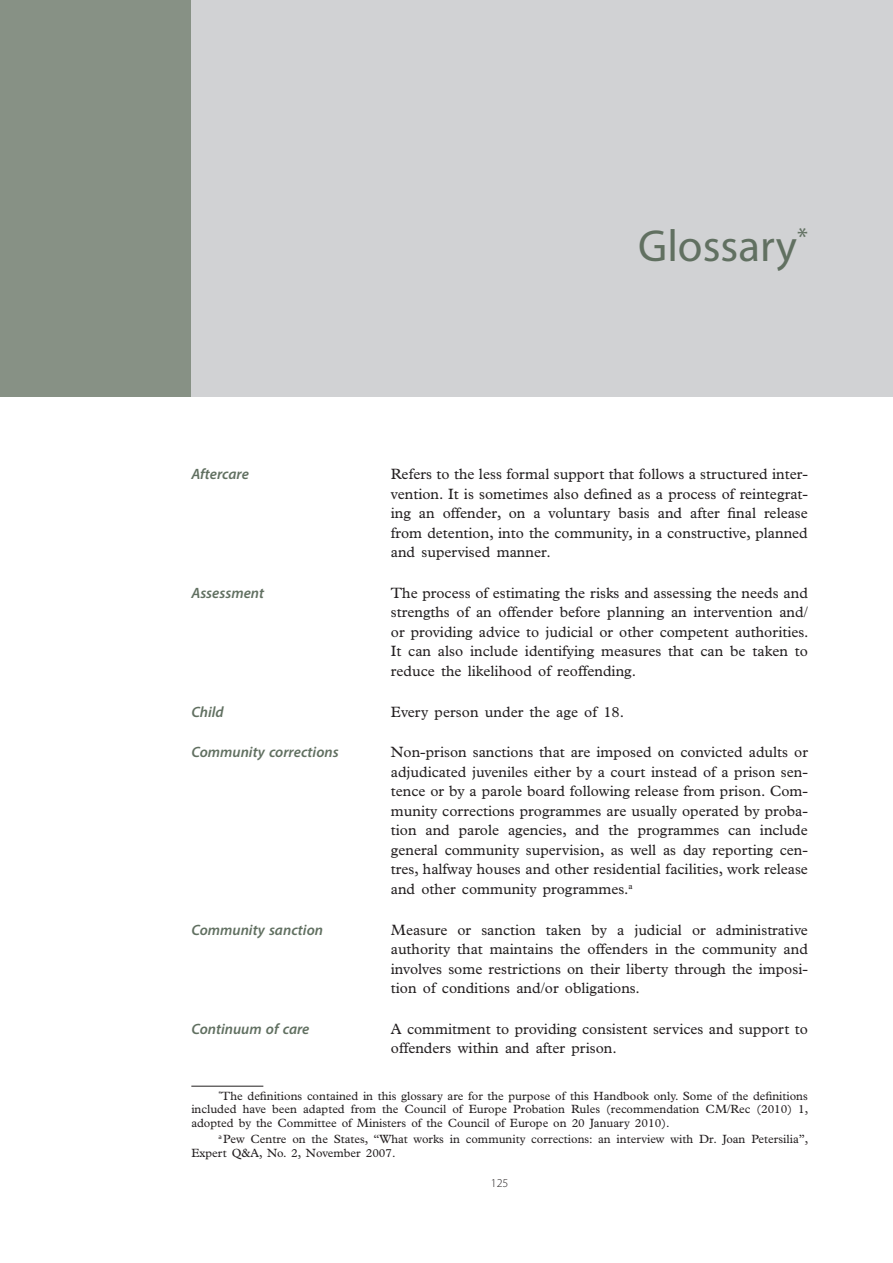
<style>
.page{position:relative;width:893px;height:1263px;background:#fff}
.page>*{position:absolute;margin:0;border:0;box-sizing:border-box;transform-origin:0 0}
.t1{font:45px "Myriad Pro";color:#617061}
.t2{font:15px/19.5px "Plantin Std";color:#231f20;text-align:justify}
.t3{font:italic 600 15px "Myriad Pro";color:#617061}
.t4{font:12px/13.5px "Plantin Std";color:#231f20;text-align:justify}
.t5{font:300 12px "Myriad Pro";color:#231f20}
</style>
<div class="page">
<div style="left:0;top:0;width:200px;height:396px;background:#879185"></div>
<div style="left:191px;top:0;width:702px;height:396px;background:#d1d2d4"></div>
<hr style="left:0;top:45px;width:1px;height:36px;background:#cbcfc9">
<hr style="left:191px;top:1086px;width:72px;height:1px;background:#231f20">
<h1 class="t1" style="left:638px;top:218px;width:171px">Glossary<sup>*</sup></h1>
<p class="t3" style="left:191px;top:464px;width:59px">Aftercare</p>
<p class="t2" style="left:391px;top:464px;width:419px">Refers to the less formal support that follows a structured inter&shy;vention. It is sometimes also defined as a process of reintegrat&shy;ing an offender, on a voluntary basis and after final release from detention, into the community, in a constructive, planned and supervised manner.</p>
<p class="t3" style="left:191px;top:583px;width:74px">Assessment</p>
<p class="t2" style="left:391px;top:583px;width:419px">The process of estimating the risks and assessing the needs and strengths of an offender before planning an intervention and/ or providing advice to judicial or other competent authorities.<br>It can also include identifying measures that can be taken to reduce the likelihood of reoffending.</p>
<p class="t3" style="left:191px;top:702px;width:34px">Child</p>
<p class="t2" style="left:391px;top:702px;width:235px">Every person under the age of 18.</p>
<p class="t3" style="left:191px;top:743px;width:149px">Community corrections</p>
<p class="t2" style="left:391px;top:743px;width:419px">Non-prison sanctions that are imposed on convicted adults or adjudicated juveniles either by a court instead of a prison sen&shy;tence or by a parole board following release from prison. Com&shy;munity corrections programmes are usually operated by proba&shy;tion and parole agencies, and the programmes can include general community supervision, as well as day reporting cen&shy;tres, halfway houses and other residential facilities, work release and other community programmes.<sup>a</sup><sup>184</sup></p>
<p class="t3" style="left:191px;top:920px;width:133px">Community sanction</p>
<p class="t2" style="left:391px;top:920px;width:419px">Measure or sanction taken by a judicial or administrative authority that maintains the offenders in the community and involves some restrictions on their liberty through the imposi&shy;tion of conditions and/or obligations.</p>
<p class="t3" style="left:191px;top:1019px;width:120px">Continuum of care</p>
<p class="t2" style="left:391px;top:1019px;width:418px">A commitment to providing consistent services and support to offenders within and after prison.</p>
<p class="t4" style="left:191px;top:1089px;width:619px;text-indent:27px"><sup>*</sup>The definitions contained in this glossary are for the purpose of this Handbook only. Some of the definitions included have been adapted from the Council of Europe Probation Rules (recommendation CM/Rec (2010) 1, adopted by the Committee of Ministers of the Council of Europe on 20 January 2010).</p>
<p class="t4" style="left:191px;top:1132px;width:618px;text-indent:27px"><sup>a</sup> Pew Centre on the States, “What works in community corrections: an interview with Dr. Joan Petersilia”,<br>Expert Q&amp;A, No. 2, November 2007.</p>
<p class="t5" style="left:491px;top:1176px;width:19px">125</p>
</div>
